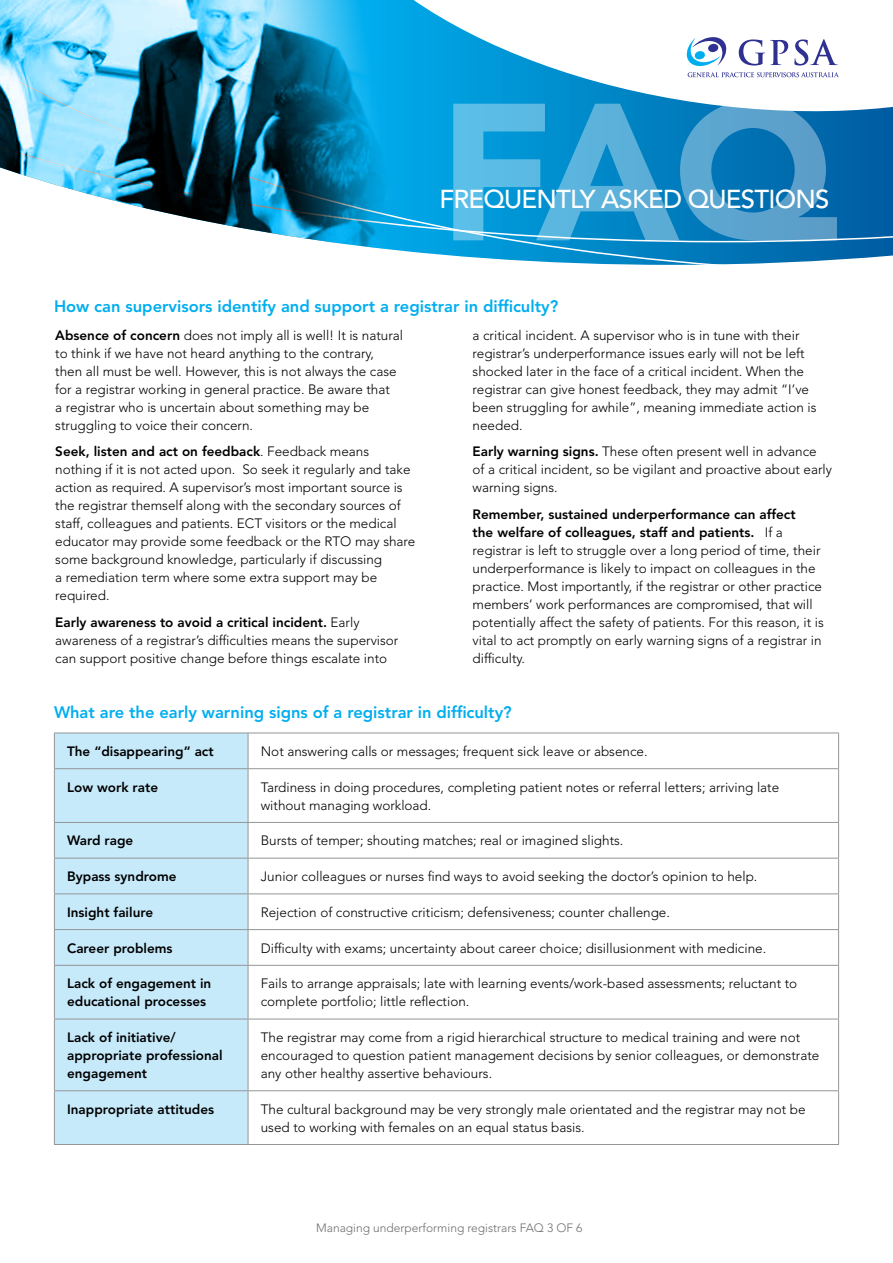
<style>
.page{position:relative;width:893px;height:1263px;background:#fff}
.page>*{position:absolute;margin:0;border:0;box-sizing:border-box;transform-origin:0 0}
.t1{font:900 192.9px "Avenir LT Std";color:#fff}
.t2{font:500 25.8px "Avenir LT Std";letter-spacing:-.03em;color:#fff}
.t3{font:800 16.5px "Avenir LT Std";color:#00aeef}
.t4{font:300 13.5px/18px "Avenir LT Std";color:#000}
.t5{font:800 13.5px/18px "Avenir LT Std";color:#000}
.t6{font:300 12px "Avenir LT Std";color:#6d6e71}
.s1{font-weight:800}
</style>
<div class="page">
<div style="left:55px;top:734px;width:193px;height:410px;background:#c7eafb"></div>
<hr style="left:54px;top:733px;width:194px;height:1px;background:#939598">
<hr style="left:54px;top:733px;width:1px;height:35px;background:#939598">
<hr style="left:248px;top:733px;width:591px;height:1px;background:#939598">
<hr style="left:248px;top:733px;width:1px;height:35px;background:#939598">
<hr style="left:838px;top:733px;width:1px;height:35px;background:#939598">
<hr style="left:54px;top:768px;width:194px;height:1px;background:#939598">
<hr style="left:54px;top:769px;width:1px;height:53px;background:#939598">
<hr style="left:248px;top:768px;width:591px;height:1px;background:#939598">
<hr style="left:248px;top:769px;width:1px;height:53px;background:#939598">
<hr style="left:838px;top:769px;width:1px;height:53px;background:#939598">
<hr style="left:54px;top:822px;width:194px;height:1px;background:#939598">
<hr style="left:54px;top:823px;width:1px;height:35px;background:#939598">
<hr style="left:248px;top:822px;width:591px;height:1px;background:#939598">
<hr style="left:248px;top:823px;width:1px;height:35px;background:#939598">
<hr style="left:838px;top:823px;width:1px;height:35px;background:#939598">
<hr style="left:54px;top:858px;width:194px;height:1px;background:#939598">
<hr style="left:54px;top:858px;width:1px;height:35px;background:#939598">
<hr style="left:248px;top:858px;width:591px;height:1px;background:#939598">
<hr style="left:248px;top:858px;width:1px;height:35px;background:#939598">
<hr style="left:838px;top:858px;width:1px;height:35px;background:#939598">
<hr style="left:54px;top:893px;width:194px;height:1px;background:#939598">
<hr style="left:54px;top:894px;width:1px;height:35px;background:#939598">
<hr style="left:248px;top:893px;width:591px;height:1px;background:#939598">
<hr style="left:248px;top:894px;width:1px;height:35px;background:#939598">
<hr style="left:838px;top:894px;width:1px;height:35px;background:#939598">
<hr style="left:54px;top:929px;width:194px;height:1px;background:#939598">
<hr style="left:54px;top:930px;width:1px;height:35px;background:#939598">
<hr style="left:248px;top:929px;width:591px;height:1px;background:#939598">
<hr style="left:248px;top:930px;width:1px;height:35px;background:#939598">
<hr style="left:838px;top:930px;width:1px;height:35px;background:#939598">
<hr style="left:54px;top:965px;width:194px;height:1px;background:#939598">
<hr style="left:54px;top:966px;width:1px;height:53px;background:#939598">
<hr style="left:248px;top:965px;width:591px;height:1px;background:#939598">
<hr style="left:248px;top:966px;width:1px;height:53px;background:#939598">
<hr style="left:838px;top:966px;width:1px;height:53px;background:#939598">
<hr style="left:54px;top:1019px;width:194px;height:1px;background:#939598">
<hr style="left:54px;top:1019px;width:1px;height:71px;background:#939598">
<hr style="left:248px;top:1019px;width:591px;height:1px;background:#939598">
<hr style="left:248px;top:1019px;width:1px;height:71px;background:#939598">
<hr style="left:838px;top:1019px;width:1px;height:71px;background:#939598">
<hr style="left:54px;top:1090px;width:194px;height:1px;background:#939598">
<hr style="left:54px;top:1091px;width:1px;height:53px;background:#939598">
<hr style="left:248px;top:1090px;width:591px;height:1px;background:#939598">
<hr style="left:248px;top:1091px;width:1px;height:53px;background:#939598">
<hr style="left:838px;top:1091px;width:1px;height:53px;background:#939598">
<hr style="left:54px;top:1144px;width:194px;height:1px;background:#939598">
<hr style="left:248px;top:1144px;width:591px;height:1px;background:#939598">
<svg style="left:402px;top:136px;width:491px;height:129px;background:#0c86c4"></svg>
<svg style="left:402px;top:0;width:491px;height:136px"></svg>
<svg style="left:687px;top:37px;width:39px;height:29px"></svg>
<svg style="left:688px;top:72px;width:151px;height:5px"></svg>
<svg style="left:739px;top:39px;width:49px;height:27px"></svg>
<svg style="left:794px;top:39px;width:44px;height:27px"></svg>
<img style="left:0;top:0;width:402px;height:251px">
<h1 class="t1" style="left:438px;top:56px;width:401px">FAQ</h1>
<h2 class="t2" style="left:439px;top:184px;width:391px">FREQUENTLY ASKED QUESTIONS</h2>
<p class="t3" style="left:54px;top:297px;width:506px">How can supervisors identify and support a registrar in difficulty?</p>
<p class="t4" style="left:55px;top:326px;width:349px"><span class="s1">Absence of concern</span> does not imply all is well! It is natural to think if we have not heard anything to the contrary, then all must be well. However, this is not always the case for a registrar working in general practice. Be aware that<br>a registrar who is uncertain about something may be struggling to voice their concern.</p>
<p class="t4" style="left:55px;top:443px;width:362px"><span class="s1">Seek, listen and act on feedback</span>. Feedback means nothing if it is not acted upon. So seek it regularly and take action as required. A supervisor’s most important source is the registrar themself along with the secondary sources of staff, colleagues and patients. ECT visitors or the medical educator may provide some feedback or the RTO may share some background knowledge, particularly if discussing<br>a remediation term where some extra support may be required.</p>
<p class="t4" style="left:55px;top:613px;width:345px"><span class="s1">Early awareness to avoid a critical incident.</span> Early awareness of a registrar’s difficulties means the supervisor can support positive change before things escalate into</p>
<p class="t4" style="left:473px;top:326px;width:345px">a critical incident. A supervisor who is in tune with their registrar’s underperformance issues early will not be left shocked later in the face of a critical incident. When the registrar can give honest feedback, they may admit “I’ve been struggling for awhile”, meaning immediate action is needed.</p>
<p class="t4" style="left:473px;top:443px;width:361px"><span class="s1">Early warning signs.</span> These often present well in advance of a critical incident, so be vigilant and proactive about early warning signs.</p>
<p class="t4" style="left:473px;top:505px;width:353px"><span class="s1">Remember, sustained underperformance can affect<br>the welfare of colleagues, staff and patients.</span> If a registrar is left to struggle over a long period of time, their underperformance is likely to impact on colleagues in the practice. Most importantly, if the registrar or other practice members’ work performances are compromised, that will potentially affect the safety of patients. For this reason, it is vital to act promptly on early warning signs of a registrar in difficulty.</p>
<p class="t3" style="left:54px;top:703px;width:459px">What are the early warning signs of a registrar in difficulty?</p>
<p class="t5" style="left:67px;top:742px;width:148px">The “disappearing” act</p>
<p class="t4" style="left:261px;top:742px;width:388px">Not answering calls or messages; frequent sick leave or absence.</p>
<p class="t5" style="left:67px;top:778px;width:92px">Low work rate</p>
<p class="t4" style="left:261px;top:778px;width:520px">Tardiness in doing procedures, completing patient notes or referral letters; arriving late without managing workload.</p>
<p class="t5" style="left:67px;top:832px;width:68px">Ward rage</p>
<p class="t4" style="left:261px;top:832px;width:364px">Bursts of temper; shouting matches; real or imagined slights.</p>
<p class="t5" style="left:67px;top:867px;width:111px">Bypass syndrome</p>
<p class="t4" style="left:261px;top:867px;width:498px">Junior colleagues or nurses find ways to avoid seeking the doctor’s opinion to help.</p>
<p class="t5" style="left:67px;top:903px;width:88px">Insight failure</p>
<p class="t4" style="left:261px;top:903px;width:411px">Rejection of constructive criticism; defensiveness; counter challenge.</p>
<p class="t5" style="left:67px;top:939px;width:107px">Career problems</p>
<p class="t4" style="left:261px;top:939px;width:507px">Difficulty with exams; uncertainty about career choice; disillusionment with medicine.</p>
<p class="t5" style="left:67px;top:975px;width:146px">Lack of engagement in educational processes</p>
<p class="t4" style="left:261px;top:975px;width:538px">Fails to arrange appraisals; late with learning events/work-based assessments; reluctant to complete portfolio; little reflection.</p>
<p class="t5" style="left:67px;top:1028px;width:157px">Lack of initiative/ appropriate professional engagement</p>
<p class="t4" style="left:261px;top:1028px;width:560px">The registrar may come from a rigid hierarchical structure to medical training and were not encouraged to question patient management decisions by senior colleagues, or demonstrate any other healthy assertive behaviours.</p>
<p class="t5" style="left:67px;top:1100px;width:149px">Inappropriate attitudes</p>
<p class="t4" style="left:261px;top:1100px;width:546px">The cultural background may be very strongly male orientated and the registrar may not be used to working with females on an equal status basis.</p>
<p class="t6" style="left:316px;top:1220px;width:268px">Managing underperforming registrars FAQ 3 OF 6</p>
</div>
